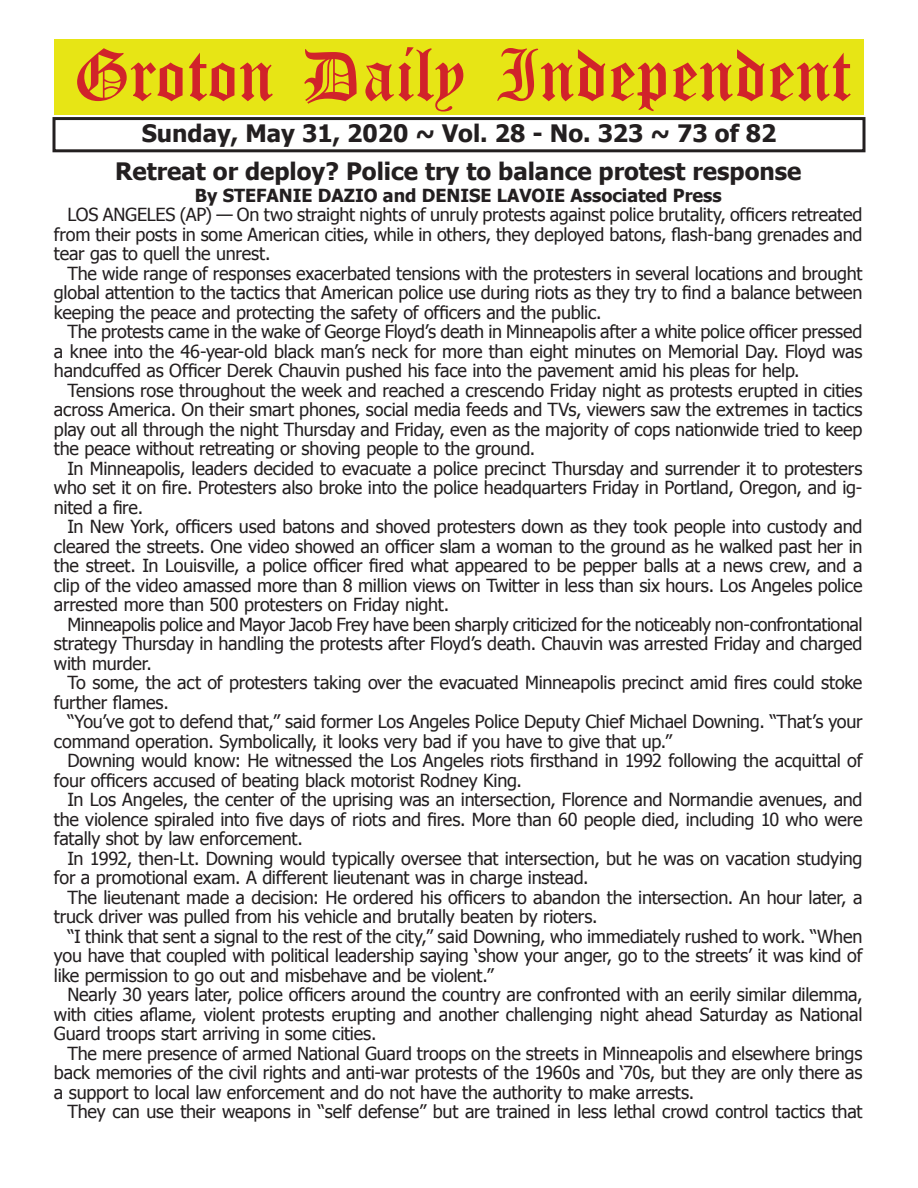
<style>
.page{position:relative;width:918px;height:1188px;background:#fff}
.page>*{position:absolute;margin:0;border:0;box-sizing:border-box;transform-origin:0 0}
.t1{font:54px "Old English Five";color:#d1232a}
.t2{font:700 24px "Tahoma";color:#231f20}
.t3{font:18px/19.5px "Tahoma";letter-spacing:-.01em;color:#231f20;text-align:justify}
.t4{font:700 18px "Tahoma";color:#231f20}
</style>
<div class="page">
<div style="left:52px;top:117px;width:814px;height:35px;border:3px solid #231f20"></div>
<div style="left:54px;top:40px;width:810px;height:75px;background:#e7e515"></div>
<h1 class="t1" style="left:73px;top:50px;width:779px">Groton Daily Independent</h1>
<h2 class="t2" style="left:142px;top:116px;width:636px">Sunday, May 31, 2020 ~ Vol. 28 - No. 323 ~ 73 of 82</h2>
<h2 class="t2" style="left:115px;top:155px;width:688px">Retreat or deploy? Police try to balance protest response</h2>
<p class="t4" style="left:195px;top:183px;width:529px">By STEFANIE DAZIO and DENISE LAVOIE Associated Press</p>
<p class="t3" style="left:54px;top:204px;width:810px;text-indent:14px">LOS ANGELES (AP) — On two straight nights of unruly protests against police brutality, officers retreated from their posts in some American cities, while in others, they deployed batons, flash-bang grenades and tear gas to quell the unrest.</p>
<p class="t3" style="left:54px;top:263px;width:810px;text-indent:14px">The wide range of responses exacerbated tensions with the protesters in several locations and brought global attention to the tactics that American police use during riots as they try to find a balance between keeping the peace and protecting the safety of officers and the public.</p>
<p class="t3" style="left:54px;top:321px;width:810px;text-indent:14px">The protests came in the wake of George Floyd’s death in Minneapolis after a white police officer pressed a knee into the 46-year-old black man’s neck for more than eight minutes on Memorial Day. Floyd was handcuffed as Officer Derek Chauvin pushed his face into the pavement amid his pleas for help.</p>
<p class="t3" style="left:54px;top:380px;width:810px;text-indent:14px">Tensions rose throughout the week and reached a crescendo Friday night as protests erupted in cities across America. On their smart phones, social media feeds and TVs, viewers saw the extremes in tactics play out all through the night Thursday and Friday, even as the majority of cops nationwide tried to keep the peace without retreating or shoving people to the ground.</p>
<p class="t3" style="left:54px;top:458px;width:810px;text-indent:14px">In Minneapolis, leaders decided to evacuate a police precinct Thursday and surrender it to protesters who set it on fire. Protesters also broke into the police headquarters Friday in Portland, Oregon, and ig&shy;nited a fire.</p>
<p class="t3" style="left:54px;top:516px;width:810px;text-indent:14px">In New York, officers used batons and shoved protesters down as they took people into custody and cleared the streets. One video showed an officer slam a woman to the ground as he walked past her in the street. In Louisville, a police officer fired what appeared to be pepper balls at a news crew, and a clip of the video amassed more than 8 million views on Twitter in less than six hours. Los Angeles police arrested more than 500 protesters on Friday night.</p>
<p class="t3" style="left:54px;top:614px;width:810px;text-indent:14px">Minneapolis police and Mayor Jacob Frey have been sharply criticized for the noticeably non-confrontational strategy Thursday in handling the protests after Floyd’s death. Chauvin was arrested Friday and charged with murder.</p>
<p class="t3" style="left:54px;top:672px;width:810px;text-indent:14px">To some, the act of protesters taking over the evacuated Minneapolis precinct amid fires could stoke further flames.</p>
<p class="t3" style="left:54px;top:711px;width:810px;text-indent:14px">“You’ve got to defend that,” said former Los Angeles Police Deputy Chief Michael Downing. “That’s your command operation. Symbolically, it looks very bad if you have to give that up.”</p>
<p class="t3" style="left:54px;top:750px;width:810px;text-indent:14px">Downing would know: He witnessed the Los Angeles riots firsthand in 1992 following the acquittal of four officers accused of beating black motorist Rodney King.</p>
<p class="t3" style="left:54px;top:789px;width:810px;text-indent:14px">In Los Angeles, the center of the uprising was an intersection, Florence and Normandie avenues, and the violence spiraled into five days of riots and fires. More than 60 people died, including 10 who were fatally shot by law enforcement.</p>
<p class="t3" style="left:54px;top:848px;width:810px;text-indent:14px">In 1992, then-Lt. Downing would typically oversee that intersection, but he was on vacation studying for a promotional exam. A different lieutenant was in charge instead.</p>
<p class="t3" style="left:54px;top:887px;width:810px;text-indent:14px">The lieutenant made a decision: He ordered his officers to abandon the intersection. An hour later, a truck driver was pulled from his vehicle and brutally beaten by rioters.</p>
<p class="t3" style="left:54px;top:926px;width:810px;text-indent:14px">“I think that sent a signal to the rest of the city,” said Downing, who immediately rushed to work. “When you have that coupled with political leadership saying ‘show your anger, go to the streets’ it was kind of like permission to go out and misbehave and be violent.”</p>
<p class="t3" style="left:54px;top:984px;width:810px;text-indent:14px">Nearly 30 years later, police officers around the country are confronted with an eerily similar dilemma, with cities aflame, violent protests erupting and another challenging night ahead Saturday as National Guard troops start arriving in some cities.</p>
<p class="t3" style="left:54px;top:1043px;width:810px;text-indent:14px">The mere presence of armed National Guard troops on the streets in Minneapolis and elsewhere brings back memories of the civil rights and anti-war protests of the 1960s and ‘70s, but they are only there as a support to local law enforcement and do not have the authority to make arrests.</p>
<p class="t3" style="left:67px;top:1101px;width:796px">They can use their weapons in “self defense” but are trained in less lethal crowd control tactics that</p>
</div>
